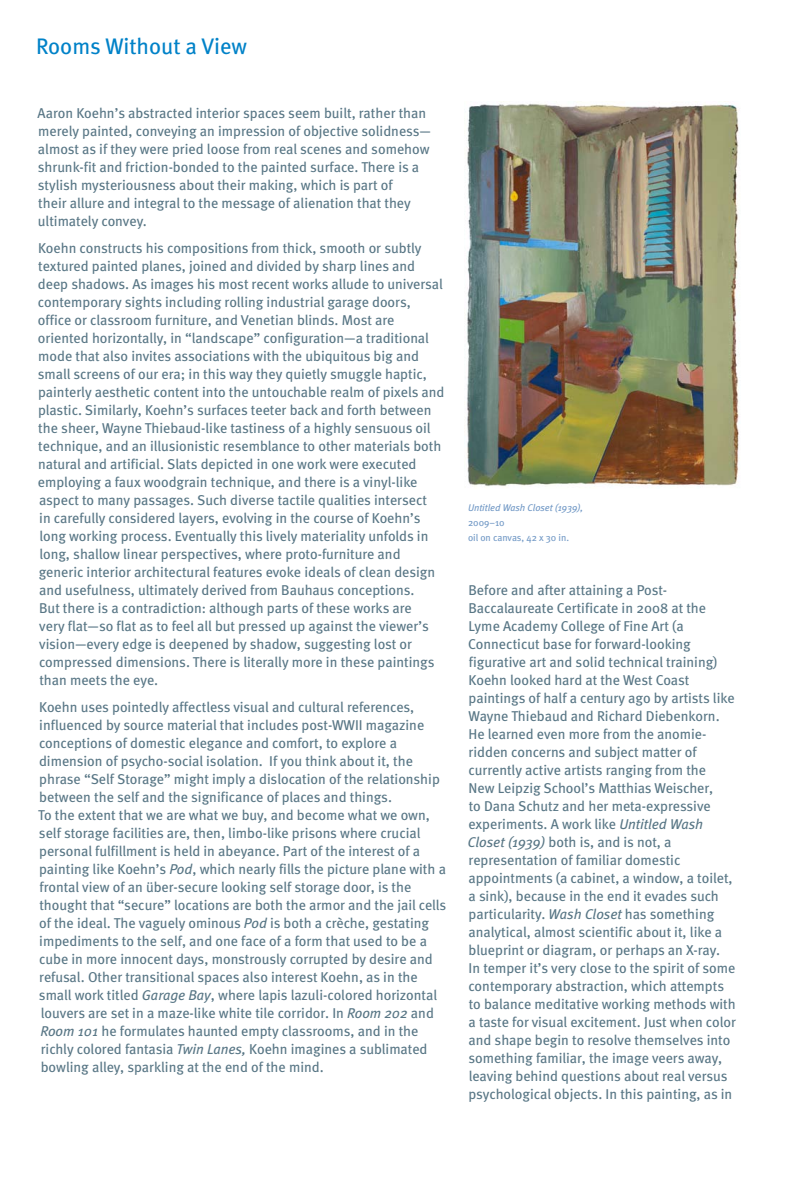
<style>
.page{position:relative;width:810px;height:1188px;background:#fff}
.page>*{position:absolute;margin:0;border:0;box-sizing:border-box;transform-origin:0 0}
.WBg_Paragraph{font:22.5px "Meta";color:#0082c8}
.WBg_Paragraph-2{font:14.25px/18px "Meta";color:#587685}
.t1{font:italic 9.75px/15px "Meta";letter-spacing:-.005em;color:#7299c6}
.t2{font:9.75px "Meta";color:#7299c6}
.s1{font-style:italic}
.s2{font-style:normal}
</style>
<div class="page">
<img style="left:467px;top:103px;width:273px;height:384px">
<p class="WBg_Paragraph" style="left:36px;top:32px;width:213px">Rooms Without a View</p>
<p class="WBg_Paragraph-2" style="left:38px;top:104px;width:395px">Aaron Koehn’s abstracted interior spaces seem built, rather than merely painted, conveying an impression of objective solidness— almost as if they were pried loose from real scenes and somehow shrunk-fit and friction-bonded to the painted surface. There is a stylish mysteriousness about their making, which is part of<br>their allure and integral to the message of alienation that they ultimately convey.</p>
<p class="WBg_Paragraph-2" style="left:38px;top:239px;width:408px">Koehn constructs his compositions from thick, smooth or subtly textured painted planes, joined and divided by sharp lines and deep shadows. As images his most recent works allude to universal contemporary sights including rolling industrial garage doors, office or classroom furniture, and Venetian blinds. Most are oriented horizontally, in “landscape” configuration—a traditional mode that also invites associations with the ubiquitous big and small screens of our era; in this way they quietly smuggle haptic, painterly aesthetic content into the untouchable realm of pixels and plastic. Similarly, Koehn’s surfaces teeter back and forth between the sheer, Wayne Thiebaud-like tastiness of a highly sensuous oil technique, and an illusionistic resemblance to other materials both natural and artificial. Slats depicted in one work were executed employing a faux woodgrain technique, and there is a vinyl-like aspect to many passages. Such diverse tactile qualities intersect<br>in carefully considered layers, evolving in the course of Koehn’s long working process. Eventually this lively materiality unfolds in long, shallow linear perspectives, where proto-furniture and generic interior architectural features evoke ideals of clean design and usefulness, ultimately derived from Bauhaus conceptions.<br>But there is a contradiction: although parts of these works are<br>very flat—so flat as to feel all but pressed up against the viewer’s vision—every edge is deepened by shadow, suggesting lost or compressed dimensions. There is literally more in these paintings than meets the eye.</p>
<p class="WBg_Paragraph-2" style="left:38px;top:698px;width:410px">Koehn uses pointedly affectless visual and cultural references, influenced by source material that includes post-WWII magazine conceptions of domestic elegance and comfort, to explore a dimension of psycho-social isolation. If you think about it, the phrase “Self Storage” might imply a dislocation of the relationship between the self and the significance of places and things.<br>To the extent that we are what we buy, and become what we own, self storage facilities are, then, limbo-like prisons where crucial personal fulfillment is held in abeyance. Part of the interest of a painting like Koehn’s <span class="s1">Pod</span>, which nearly fills the picture plane with a frontal view of an über-secure looking self storage door, is the thought that “secure” locations are both the armor and the jail cells of the ideal. The vaguely ominous <span class="s1">Pod</span> is both a crèche, gestating impediments to the self, and one face of a form that used to be a cube in more innocent days, monstrously corrupted by desire and refusal. Other transitional spaces also interest Koehn, as in the small work titled <span class="s1">Garage Bay</span>, where lapis lazuli-colored horizontal louvers are set in a maze-like white tile corridor. In <span class="s1">Room 202</span> and <span class="s1">Room 101</span> he formulates haunted empty classrooms, and in the richly colored fantasia <span class="s1">Twin Lanes,</span> Koehn imagines a sublimated bowling alley, sparkling at the end of the mind.</p>
<p class="t1" style="left:468px;top:500px;width:117px">Untitled Wash Closet (1939),<br><span class="s2">2009–10</span></p>
<p class="t2" style="left:468px;top:532px;width:103px">oil on canvas, 42 x 30 in.</p>
<p class="WBg_Paragraph-2" style="left:468px;top:580px;width:269px">Before and after attaining a Post-Baccalaureate Certificate in 2008 at the Lyme Academy College of Fine Art (a Connecticut base for forward-looking figurative art and solid technical training)<br>Koehn looked hard at the West Coast paintings of half a century ago by artists like Wayne Thiebaud and Richard Diebenkorn.<br>He learned even more from the anomie&shy;ridden concerns and subject matter of currently active artists ranging from the<br>New Leipzig School’s Matthias Weischer,<br>to Dana Schutz and her meta-expressive experiments. A work like <span class="s1">Untitled Wash Closet (1939)</span> both is, and is not, a representation of familiar domestic appointments (a cabinet, a window, a toilet, a sink), because in the end it evades such particularity. <span class="s1">Wash Closet</span> has something analytical, almost scientific about it, like a blueprint or diagram, or perhaps an X-ray.<br>In temper it’s very close to the spirit of some contemporary abstraction, which attempts to balance meditative working methods with a taste for visual excitement. Just when color and shape begin to resolve themselves into something familiar, the image veers away, leaving behind questions about real versus psychological objects. In this painting, as in</p>
</div>
